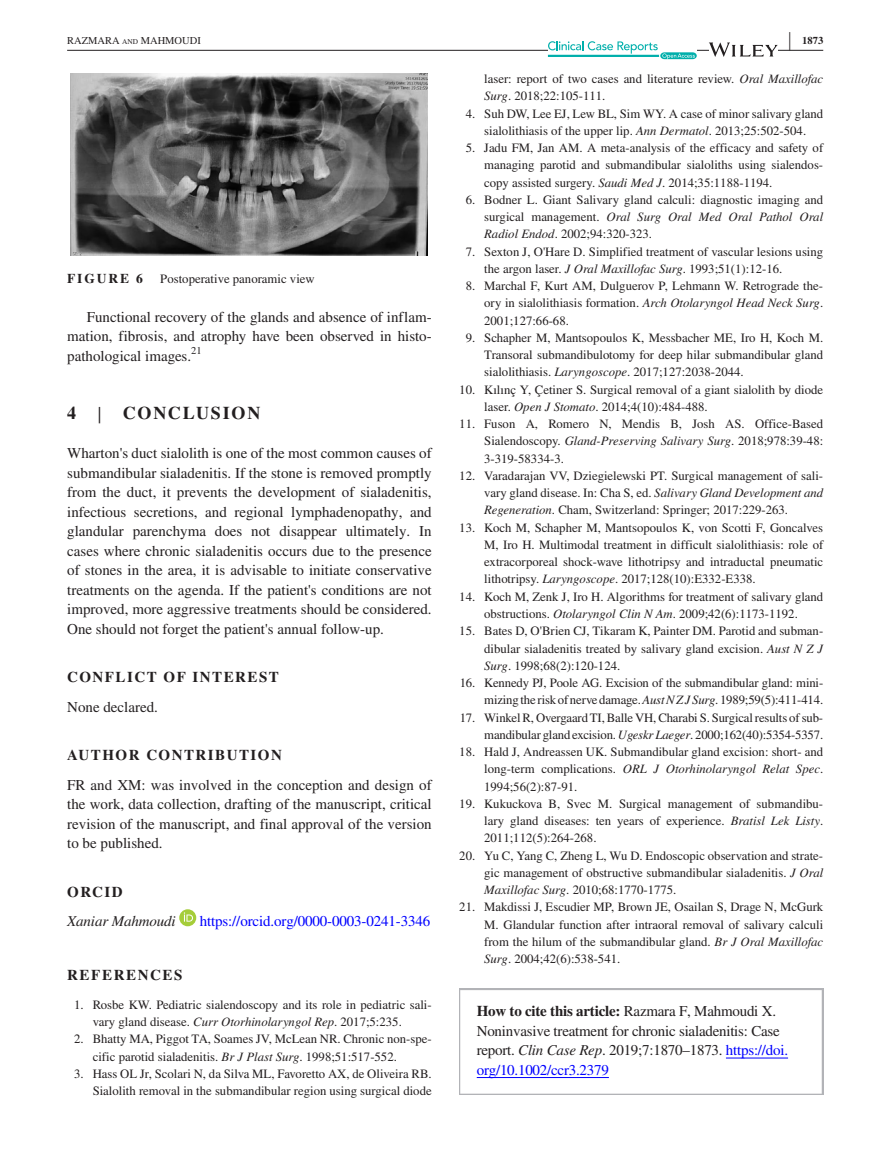
<style>
.page{position:relative;width:893px;height:1174px;background:#fff}
.page>*{position:absolute;margin:0;border:0;box-sizing:border-box;transform-origin:0 0}
.t1{font:700 25.95px "STIX";color:#231f20;scale:.36 1}
.t2{font:700 18px "STIX";letter-spacing:.1em;color:#231f20}
.t3{font:15px/19.5px "STIX";color:#231f20;text-align:justify}
.t4{font:700 15px "STIX";letter-spacing:.1em;color:#231f20}
.t5{font:15px "STIX";letter-spacing:-.01em;color:#00f}
.t6{font:italic 15px "STIX";letter-spacing:-.01em;color:#231f20}
.t7{font:700 13.5px "STIX";letter-spacing:.14em;color:#231f20}
.t8{font:12.75px/17.2px "STIX";color:#231f20;text-align:justify}
.t9{font:10.5px "STIX";color:#231f20}
.t10{font:700 10.5px "STIX";color:#231f20}
.t11{font:10.5px "STIX";color:#231f20}
.s1{font-size:7.35px}
.s2{font-weight:400;font-size:23.7px}
.s3{font-style:italic}
.s4{font-weight:700}
.s5{color:#00f}
</style>
<div class="page">
<hr style="left:67px;top:50px;width:756px;height:1px;background:#231f20">
<svg style="left:548px;top:41px;width:149px;height:18px"></svg>
<svg style="left:709px;top:42px;width:69px;height:15px"></svg>
<svg style="left:179px;top:909px;width:17px;height:17px"></svg>
<svg style="left:184px;top:912px;width:9px;height:9px"></svg>
<svg style="left:459px;top:988px;width:364px;height:107px;background:#bdbec1"></svg>
<div style="left:460px;top:990px;width:362px;height:103px;background:#fff"></div>
<hr style="left:726px;top:1057px;width:62px;height:1px;background:#00f">
<hr style="left:477px;top:1077px;width:132px;height:1px;background:#00f">
<div style="left:67px;top:73px;width:365px;height:183px;background:linear-gradient(to bottom,#fff,#fff)"></div>
<img style="left:71px;top:73px;width:357px;height:183px">
<h1 class="t1" style="left:789px;top:26px;width:7px">|</h1>
<p class="t9" style="left:67px;top:33px;width:135px">RAZMARA <span class="s1">and</span> MAHMOUDI</p>
<p class="t10" style="left:802px;top:34px;width:22px">1873</p>
<p class="t7" style="left:67px;top:271px;width:77px">FIGURE 6</p>
<p class="t8" style="left:160px;top:271px;width:156px">Postoperative panoramic view</p>
<p class="t3" style="left:67px;top:308px;width:366px;text-indent:20px">Functional recovery of the glands and absence of inflam&shy;mation, fibrosis, and atrophy have been observed in histo&shy;pathological images.</p>
<p class="t11" style="left:191px;top:343px;width:12px">21</p>
<h2 class="t2" style="left:67px;top:402px;width:195px">4 <span class="s2">|</span> CONCLUSION</h2>
<p class="t3" style="left:67px;top:444px;width:366px">Wharton's duct sialolith is one of the most common causes of submandibular sialadenitis. If the stone is removed promptly from the duct, it prevents the development of sialadenitis, infectious secretions, and regional lymphadenopathy, and glandular parenchyma does not disappear ultimately. In cases where chronic sialadenitis occurs due to the presence of stones in the area, it is advisable to initiate conservative treatments on the agenda. If the patient's conditions are not improved, more aggressive treatments should be considered.<br>One should not forget the patient's annual follow‐up.</p>
<p class="t4" style="left:67px;top:668px;width:213px">CONFLICT OF INTEREST</p>
<p class="t3" style="left:67px;top:698px;width:92px">None declared.</p>
<p class="t4" style="left:67px;top:746px;width:216px">AUTHOR CONTRIBUTION</p>
<p class="t3" style="left:67px;top:776px;width:366px">FR and XM: was involved in the conception and design of the work, data collection, drafting of the manuscript, critical revision of the manuscript, and final approval of the version to be published.</p>
<p class="t4" style="left:67px;top:883px;width:57px">ORCID</p>
<p class="t6" style="left:67px;top:911px;width:110px">Xaniar Mahmoudi</p>
<p class="t5" style="left:200px;top:911px;width:232px">https://orcid.org/0000-0003-0241-3346</p>
<p class="t4" style="left:67px;top:965px;width:117px">REFERENCES</p>
<p class="t8" style="left:93px;top:996px;width:341px;text-indent:-19px">1. Rosbe KW. Pediatric sialendoscopy and its role in pediatric sali&shy;vary gland disease. <span class="s3">Curr Otorhinolaryngol Rep</span>. 2017;5:235.</p>
<p class="t8" style="left:93px;top:1031px;width:341px;text-indent:-19px">2. Bhatty MA, Piggot TA, Soames JV, McLean NR. Chronic non‐spe&shy;cific parotid sialadenitis. <span class="s3">Br J Plast Surg</span>. 1998;51:517‐552.</p>
<p class="t8" style="left:74px;top:1065px;width:359px;text-align:right">3. Hass OL Jr, Scolari N, da Silva ML, Favoretto AX, de Oliveira RB.<br>Sialolith removal in the submandibular region using surgical diode</p>
<p class="t8" style="left:484px;top:71px;width:341px">laser: report of two cases and literature review. <span class="s3">Oral Maxillofac<br>Surg</span>. 2018;22:105‐111.</p>
<p class="t8" style="left:466px;top:105px;width:359px;text-align:center">4. Suh DW, Lee EJ, Lew BL, Sim WY. A case of minor salivary gland sialolithiasis of the upper lip. <span class="s3">Ann Dermatol</span>. 2013;25:502‐504.</p>
<p class="t8" style="left:484px;top:140px;width:340px;text-indent:-19px">5. Jadu FM, Jan AM. A meta‐analysis of the efficacy and safety of managing parotid and submandibular sialoliths using sialendos&shy;copy assisted surgery. <span class="s3">Saudi Med J</span>. 2014;35:1188‐1194.</p>
<p class="t8" style="left:484px;top:192px;width:341px;text-indent:-19px">6. Bodner L. Giant Salivary gland calculi: diagnostic imaging and surgical management. <span class="s3">Oral Surg Oral Med Oral Pathol Oral Radiol Endod</span>. 2002;94:320‐323.</p>
<p class="t8" style="left:484px;top:243px;width:340px;text-indent:-19px">7. Sexton J, O'Hare D. Simplified treatment of vascular lesions using the argon laser. <span class="s3">J Oral Maxillofac Surg</span>. 1993;51(1):12‐16.</p>
<p class="t8" style="left:484px;top:278px;width:340px;text-indent:-19px">8. Marchal F, Kurt AM, Dulguerov P, Lehmann W. Retrograde the&shy;ory in sialolithiasis formation. <span class="s3">Arch Otolaryngol Head Neck Surg</span>.<br>2001;127:66‐68.</p>
<p class="t8" style="left:484px;top:330px;width:340px;text-indent:-19px">9. Schapher M, Mantsopoulos K, Messbacher ME, Iro H, Koch M.<br>Transoral submandibulotomy for deep hilar submandibular gland sialolithiasis. <span class="s3">Laryngoscope</span>. 2017;127:2038‐2044.</p>
<p class="t8" style="left:484px;top:381px;width:340px;text-indent:-25px">10. Kılınç Y, Çetiner S. Surgical removal of a giant sialolith by diode laser. <span class="s3">Open J Stomato</span>. 2014;4(10):484‐488.</p>
<p class="t8" style="left:484px;top:416px;width:340px;text-indent:-25px">11. Fuson A, Romero N, Mendis B, Josh AS. Office‐Based Sialendoscopy. <span class="s3">Gland‐Preserving Salivary Surg</span>. 2018;978:39‐48:<br>3‐319‐58334‐3.</p>
<p class="t8" style="left:484px;top:468px;width:340px;text-indent:-25px">12. Varadarajan VV, Dziegielewski PT. Surgical management of sali&shy;vary gland disease. In: Cha S, ed. <span class="s3">Salivary Gland Development and Regeneration</span>. Cham, Switzerland: Springer; 2017:229‐263.</p>
<p class="t8" style="left:484px;top:519px;width:341px;text-indent:-25px">13. Koch M, Schapher M, Mantsopoulos K, von Scotti F, Goncalves M, Iro H. Multimodal treatment in difficult sialolithiasis: role of extracorporeal shock‐wave lithotripsy and intraductal pneumatic lithotripsy. <span class="s3">Laryngoscope</span>. 2017;128(10):E332‐E338.</p>
<p class="t8" style="left:459px;top:588px;width:365px;text-align:center">14. Koch M, Zenk J, Iro H. Algorithms for treatment of salivary gland obstructions. <span class="s3">Otolaryngol Clin N Am</span>. 2009;42(6):1173‐1192.</p>
<p class="t8" style="left:484px;top:623px;width:340px;text-indent:-25px">15. Bates D, O'Brien CJ, Tikaram K, Painter DM. Parotid and subman&shy;dibular sialadenitis treated by salivary gland excision. <span class="s3">Aust N Z J Surg</span>. 1998;68(2):120‐124.</p>
<p class="t8" style="left:460px;top:675px;width:365px;text-align:right">16. Kennedy PJ, Poole AG. Excision of the submandibular gland: mini&shy;mizing the risk of nerve damage. <span class="s3">Aust N Z J Surg</span>. 1989;59(5):411‐414.</p>
<p class="t8" style="left:460px;top:709px;width:365px;text-align:right">17. Winkel R, Overgaard TI, Balle VH, Charabi S. Surgical results of sub&shy;mandibular gland excision. <span class="s3">Ugeskr Laeger</span>. 2000;162(40):5354‐5357.</p>
<p class="t8" style="left:484px;top:744px;width:341px;text-indent:-25px">18. Hald J, Andreassen UK. Submandibular gland excision: short‐ and long‐term complications. <span class="s3">ORL J Otorhinolaryngol Relat Spec</span>.<br>1994;56(2):87‐91.</p>
<p class="t8" style="left:484px;top:795px;width:340px;text-indent:-25px">19. Kukuckova B, Svec M. Surgical management of submandibu&shy;lary gland diseases: ten years of experience. <span class="s3">Bratisl Lek Listy</span>.<br>2011;112(5):264‐268.</p>
<p class="t8" style="left:484px;top:847px;width:340px;text-indent:-25px">20. Yu C, Yang C, Zheng L, Wu D. Endoscopic observation and strate&shy;gic management of obstructive submandibular sialadenitis. <span class="s3">J Oral Maxillofac Surg</span>. 2010;68:1770‐1775.</p>
<p class="t8" style="left:484px;top:899px;width:341px;text-indent:-25px">21. Makdissi J, Escudier MP, Brown JE, Osailan S, Drage N, McGurk M. Glandular function after intraoral removal of salivary calculi from the hilum of the submandibular gland. <span class="s3">Br J Oral Maxillofac Surg</span>. 2004;42(6):538‐541.</p>
<p class="t3" style="left:477px;top:1002px;width:313px;text-align:left"><span class="s4">How to cite this article:</span> Razmara F, Mahmoudi X.<br>Noninvasive treatment for chronic sialadenitis: Case report. <span class="s3">Clin Case Rep</span>. 2019;7:1870–1873. <span class="s5">https://doi. org/10.1002/ccr3.2379</span></p>
</div>
